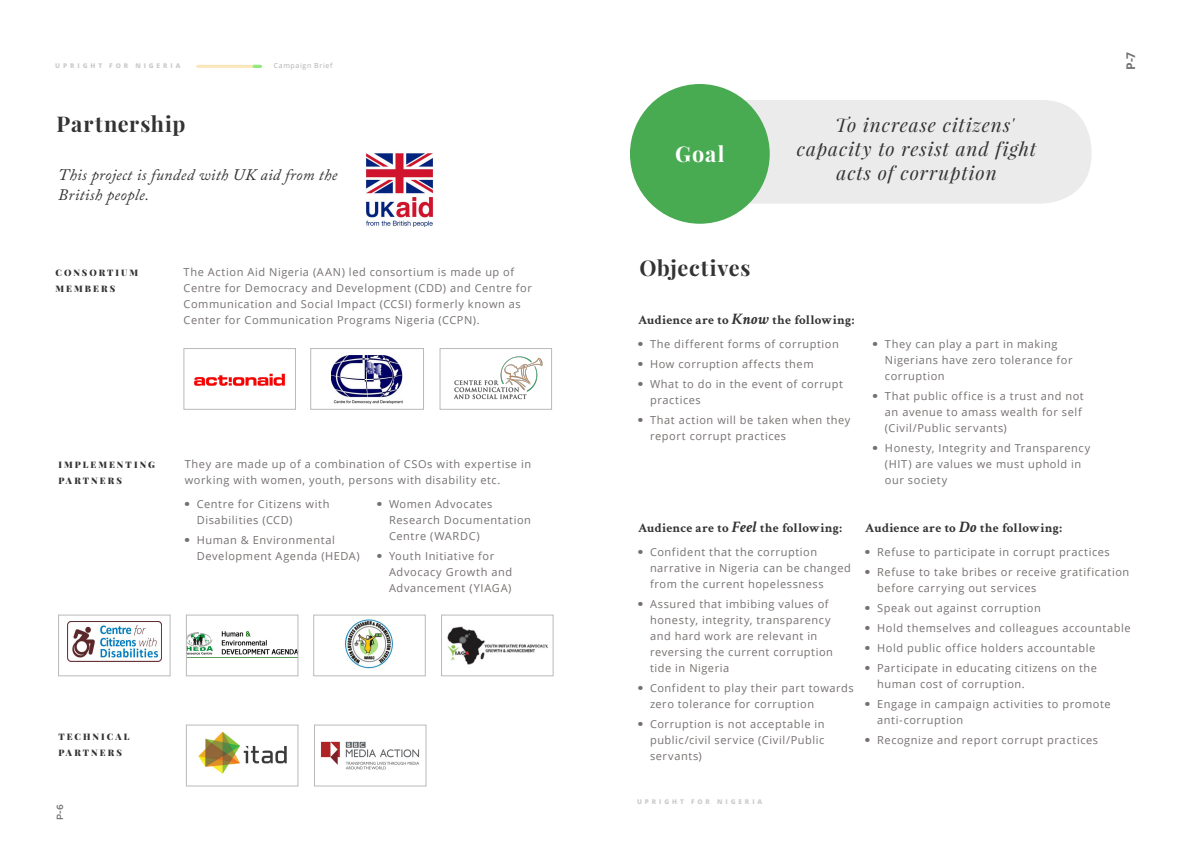
<style>
.page{position:relative;width:1191px;height:842px;background:#fff}
.page>*{position:absolute;margin:0;border:0;box-sizing:border-box;transform-origin:0 0}
.t1{font:700 21.6px "Playfair Display";letter-spacing:.035em;color:#323332}
.t2{font:700 21.6px "Playfair Display";color:#fff}
.t3{font:italic 19px "Playfair Display";letter-spacing:.05em;color:#323332}
.lead_02_span_all_col{font:italic 16px/20px "Adobe Caslon Pro";letter-spacing:.02em;color:#323332}
.List_subheading{font:700 13px "Crimson Text";letter-spacing:.01em;color:#323332}
.t4{font:700 12px "Open Sans";color:#717275}
.body_copy{font:11px/16px "Open Sans";letter-spacing:.05em;color:#75706f}
.body_02{font:11px/16px "Open Sans";letter-spacing:.05em;color:#75706f}
.t5{font:900 9px/16px "Playfair Display";letter-spacing:.23em;color:#323332}
.t6{font:500 9px "Gotham Pro";color:#717275}
.t7{font:7px "Open Sans";letter-spacing:.1em;color:#b1adad}
.t8{font:800 6.5px "Open Sans";letter-spacing:.45em;color:#cdcac9}
.s1{font-style:italic;font-size:16px}
</style>
<div class="page">
<hr style="left:198px;top:65px;width:62px;height:3px;background:#fae6bb">
<svg style="left:254px;top:65px;width:6px;height:3px"></svg>
<img style="left:194px;top:373px;width:91px;height:13px">
<div style="left:184px;top:348px;width:112px;height:62px;border:1px solid #bbb8b8"></div>
<img style="left:331px;top:356px;width:72px;height:48px">
<div style="left:310px;top:348px;width:114px;height:62px;border:1px solid #bbb8b8"></div>
<img style="left:67px;top:621px;width:95px;height:40px">
<div style="left:58px;top:615px;width:112px;height:61px;border:1px solid #bbb8b8"></div>
<img style="left:344px;top:619px;width:49px;height:50px">
<div style="left:313px;top:615px;width:112px;height:61px;border:1px solid #bbb8b8"></div>
<img style="left:198px;top:731px;width:89px;height:43px">
<div style="left:186px;top:725px;width:112px;height:61px;border:1px solid #bbb8b8"></div>
<img style="left:454px;top:356px;width:89px;height:44px">
<div style="left:440px;top:348px;width:112px;height:62px;border:1px solid #bbb8b8"></div>
<img style="left:188px;top:631px;width:108px;height:24px">
<div style="left:186px;top:615px;width:112px;height:61px;border:1px solid #bbb8b8"></div>
<img style="left:447px;top:626px;width:101px;height:39px">
<div style="left:441px;top:615px;width:112px;height:61px;border:1px solid #bbb8b8"></div>
<img style="left:321px;top:742px;width:99px;height:27px">
<div style="left:314px;top:725px;width:112px;height:61px;border:1px solid #bbb8b8"></div>
<img style="left:365px;top:152px;width:69px;height:76px">
<div style="left:680px;top:100px;width:411px;height:104px;background:#eaebea;border-radius:50px"></div>
<div style="left:630px;top:84px;width:139px;height:140px;background:#48aa51;border-radius:50%"></div>
<p class="t8" style="left:55px;top:61px;width:127px">UPRIGHT FOR NIGERIA</p>
<p class="t7" style="left:274px;top:61px;width:60px">Campaign Brief</p>
<p class="t4" style="left:1122px;top:70px;width:19px;rotate:-90deg">P-7</p>
<h4 class="t1" style="left:56px;top:110px;width:131px">Partnership</h4>
<p class="t3" style="left:835px;top:112px;width:180px">To increase citizens'</p>
<p class="t3" style="left:797px;top:136px;width:241px">capacity to resist and fight</p>
<p class="t3" style="left:836px;top:160px;width:162px">acts of corruption</p>
<h4 class="t2" style="left:675px;top:140px;width:51px">Goal</h4>
<p class="lead_02_span_all_col" style="left:58px;top:164px;width:281px">This project is funded with UK aid from the<br>British people.</p>
<h6 class="t5" style="left:56px;top:265px;width:84px">CONSORTIUM<br>MEMBERS</h6>
<p class="body_copy" style="left:184px;top:264px;width:350px">The Action Aid Nigeria (AAN) led consortium is made up of Centre for Democracy and Development (CDD) and Centre for Communication and Social Impact (CCSI) formerly known as Center for Communication Programs Nigeria (CCPN).</p>
<h6 class="t5" style="left:58px;top:457px;width:98px">IMPLEMENTING<br>PARTNERS</h6>
<p class="body_02" style="left:185px;top:456px;width:348px">They are made up of a combination of CSOs with expertise in working with women, youth, persons with disability etc.</p>
<p class="body_copy" style="left:197px;top:496px;width:134px;text-indent:-12px">● Centre for Citizens with<br>Disabilities (CCD)</p>
<p class="body_copy" style="left:197px;top:532px;width:164px;text-indent:-12px">● Human &amp; Environmental<br>Development Agenda (HEDA)</p>
<p class="body_copy" style="left:389px;top:496px;width:143px;text-indent:-12px">● Women Advocates<br>Research Documentation<br>Centre (WARDC)</p>
<p class="body_copy" style="left:389px;top:548px;width:125px;text-indent:-12px">● Youth Initiative for<br>Advocacy Growth and<br>Advancement (YIAGA)</p>
<h6 class="t5" style="left:58px;top:729px;width:73px">TECHNICAL<br>PARTNERS</h6>
<h4 class="t1" style="left:639px;top:254px;width:112px">Objectives</h4>
<p class="List_subheading" style="left:638px;top:312px;width:218px">Audience are to <span class="s1">Know</span> the following:</p>
<p class="body_copy" style="left:638px;top:336px;width:202px">● The different forms of corruption</p>
<p class="body_copy" style="left:638px;top:356px;width:177px">● How corruption affects them</p>
<p class="body_copy" style="left:650px;top:376px;width:194px;text-indent:-12px">● What to do in the event of corrupt practices</p>
<p class="body_copy" style="left:650px;top:412px;width:202px;text-indent:-12px">● That action will be taken when they report corrupt practices</p>
<p class="body_copy" style="left:885px;top:336px;width:189px;text-indent:-12px">● They can play a part in making<br>Nigerians have zero tolerance for corruption</p>
<p class="body_copy" style="left:885px;top:388px;width:200px;text-indent:-12px">● That public office is a trust and not an avenue to amass wealth for self (Civil/Public servants)</p>
<p class="body_copy" style="left:885px;top:440px;width:207px;text-indent:-12px">● Honesty, Integrity and Transparency (HIT) are values we must uphold in our society</p>
<p class="List_subheading" style="left:638px;top:520px;width:205px">Audience are to <span class="s1">Feel</span> the following:</p>
<p class="body_copy" style="left:650px;top:544px;width:202px;text-indent:-12px">● Confident that the corruption narrative in Nigeria can be changed from the current hopelessness</p>
<p class="body_copy" style="left:650px;top:596px;width:184px;text-indent:-12px">● Assured that imbibing values of honesty, integrity, transparency and hard work are relevant in reversing the current corruption tide in Nigeria</p>
<p class="body_copy" style="left:650px;top:680px;width:205px;text-indent:-12px">● Confident to play their part towards zero tolerance for corruption</p>
<p class="body_copy" style="left:650px;top:716px;width:176px;text-align:justify;text-indent:-12px">● Corruption is not acceptable in public/civil service (Civil/Public servants)</p>
<p class="List_subheading" style="left:865px;top:520px;width:198px">Audience are to <span class="s1">Do</span> the following:</p>
<p class="body_copy" style="left:865px;top:544px;width:246px">● Refuse to participate in corrupt practices</p>
<p class="body_copy" style="left:877px;top:564px;width:253px;text-indent:-12px">● Refuse to take bribes or receive gratification before carrying out services</p>
<p class="body_copy" style="left:865px;top:600px;width:177px">● Speak out against corruption</p>
<p class="body_copy" style="left:865px;top:620px;width:267px">● Hold themselves and colleagues accountable</p>
<p class="body_copy" style="left:865px;top:640px;width:232px">● Hold public office holders accountable</p>
<p class="body_copy" style="left:877px;top:660px;width:221px;text-indent:-12px">● Participate in educating citizens on the human cost of corruption.</p>
<p class="body_copy" style="left:877px;top:696px;width:235px;text-indent:-12px">● Engage in campaign activities to promote anti-corruption</p>
<p class="body_copy" style="left:865px;top:732px;width:234px">● Recognize and report corrupt practices</p>
<p class="t6" style="left:55px;top:820px;width:18px;rotate:-90deg">P-6</p>
<p class="t8" style="left:637px;top:797px;width:127px">UPRIGHT FOR NIGERIA</p>
</div>
